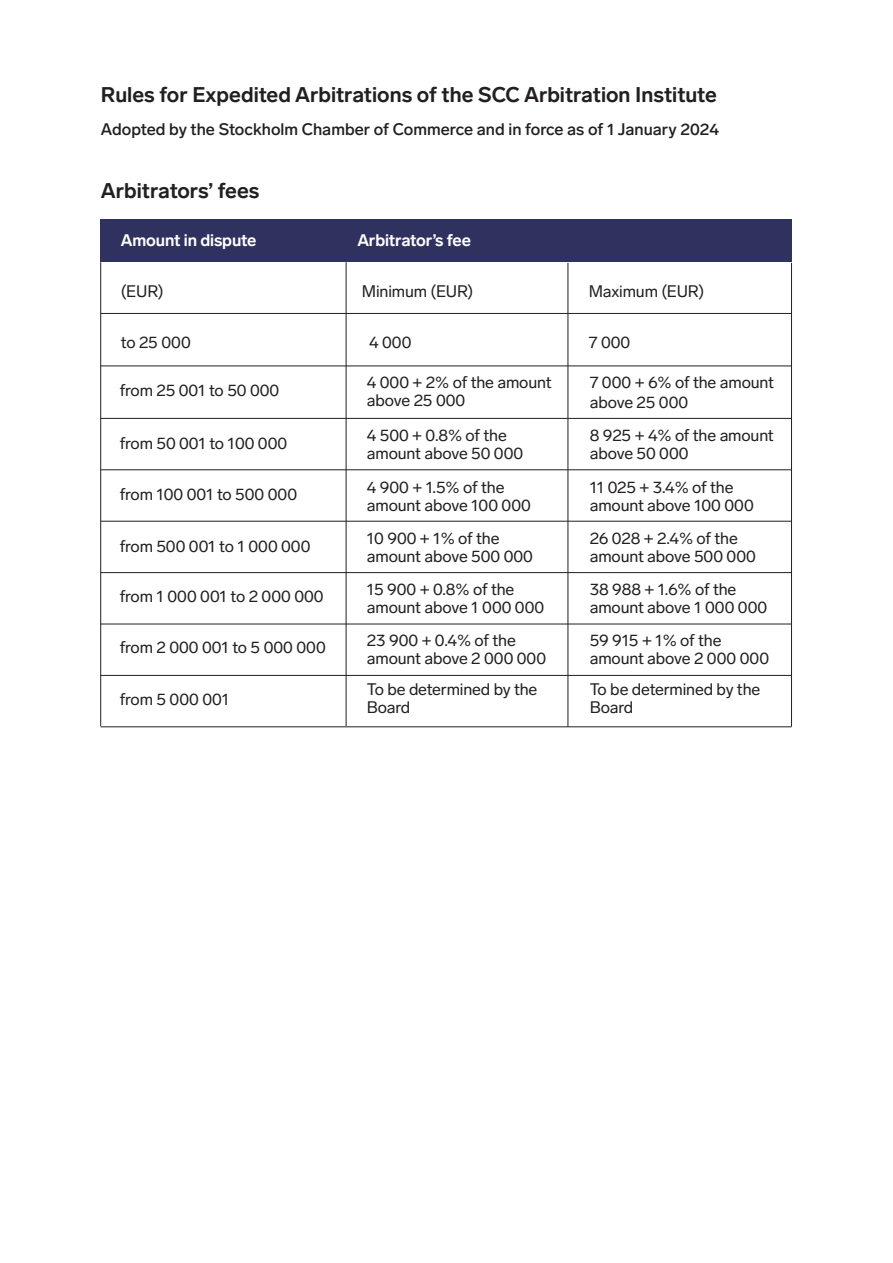
<style>
.page{position:relative;width:893px;height:1263px;background:#fff}
.page>*{position:absolute;margin:0;border:0;box-sizing:border-box;transform-origin:0 0}
.t1{font:700 21px "Lab Grotesque";color:#231f20}
.t2{font:16.5px/18px "Lab Grotesque";letter-spacing:-.01em;color:#231f20}
.t3{font:500 16.5px "Lab Grotesque";color:#231f20}
.t4{font:700 16.5px "Lab Grotesque";letter-spacing:-.01em;color:#fff}
</style>
<div class="page">
<div style="left:101px;top:220px;width:691px;height:42px;background:#2f325f"></div>
<hr style="left:100px;top:262px;width:1px;height:464px;background:#231f20">
<hr style="left:101px;top:313px;width:691px;height:1px;background:#231f20">
<hr style="left:101px;top:469px;width:691px;height:1px;background:#231f20">
<hr style="left:101px;top:521px;width:691px;height:1px;background:#231f20">
<hr style="left:101px;top:572px;width:691px;height:1px;background:#231f20">
<hr style="left:101px;top:624px;width:690px;height:1px;background:#231f20">
<hr style="left:101px;top:675px;width:690px;height:1px;background:#231f20">
<hr style="left:101px;top:726px;width:690px;height:1px;background:#231f20">
<hr style="left:101px;top:366px;width:691px;height:1px;background:#231f20">
<hr style="left:101px;top:418px;width:691px;height:1px;background:#231f20">
<hr style="left:791px;top:263px;width:1px;height:464px;background:#231f20">
<hr style="left:568px;top:263px;width:1px;height:464px;background:#231f20">
<hr style="left:346px;top:262px;width:1px;height:464px;background:#231f20">
<p class="t1" style="left:101px;top:80px;width:617px">Rules for Expedited Arbitrations of the SCC Arbitration Institute</p>
<p class="t3" style="left:101px;top:118px;width:620px">Adopted by the Stockholm Chamber of Commerce and in force as of 1 January 2024</p>
<p class="t1" style="left:101px;top:176px;width:160px">Arbitrators’ fees</p>
<p class="t4" style="left:121px;top:229px;width:137px">Amount in dispute</p>
<p class="t4" style="left:357px;top:229px;width:115px">Arbitrator’s fee</p>
<p class="t2" style="left:121px;top:282px;width:44px">(EUR)</p>
<p class="t2" style="left:362px;top:282px;width:113px">Minimum (EUR)</p>
<p class="t2" style="left:589px;top:282px;width:117px">Maximum (EUR)</p>
<p class="t2" style="left:121px;top:333px;width:71px">to 25 000</p>
<p class="t2" style="left:369px;top:333px;width:44px">4 000</p>
<p class="t2" style="left:589px;top:333px;width:43px">7 000</p>
<p class="t2" style="left:120px;top:381px;width:161px">from 25 001 to 50 000</p>
<p class="t2" style="left:367px;top:373px;width:186px">4 000 + 2% of the amount above 25 000</p>
<p class="t2" style="left:367px;top:426px;width:158px">4 500 + 0.8% of the amount above 50 000</p>
<p class="t2" style="left:590px;top:372px;width:186px;line-height:19.8px">7 000 + 6% of the amount above 25 000</p>
<p class="t2" style="left:590px;top:426px;width:186px">8 925 + 4% of the amount above 50 000</p>
<p class="t2" style="left:590px;top:478px;width:166px">11 025 + 3.4% of the amount above 100 000</p>
<p class="t2" style="left:120px;top:433px;width:169px">from 50 001 to 100 000</p>
<p class="t2" style="left:367px;top:478px;width:166px">4 900 + 1.5% of the amount above 100 000</p>
<p class="t2" style="left:367px;top:529px;width:168px">10 900 + 1% of the amount above 500 000</p>
<p class="t2" style="left:367px;top:580px;width:179px">15 900 + 0.8% of the amount above 1 000 000</p>
<p class="t2" style="left:367px;top:630px;width:181px">23 900 + 0.4% of the amount above 2 000 000</p>
<p class="t2" style="left:120px;top:485px;width:179px">from 100 001 to 500 000</p>
<p class="t2" style="left:120px;top:536px;width:192px">from 500 001 to 1 000 000</p>
<p class="t2" style="left:120px;top:587px;width:205px">from 1 000 001 to 2 000 000</p>
<p class="t2" style="left:120px;top:638px;width:207px">from 2 000 001 to 5 000 000</p>
<p class="t2" style="left:590px;top:529px;width:168px">26 028 + 2.4% of the amount above 500 000</p>
<p class="t2" style="left:590px;top:580px;width:179px">38 988 + 1.6% of the amount above 1 000 000</p>
<p class="t2" style="left:590px;top:630px;width:181px">59 915 + 1% of the amount above 2 000 000</p>
<p class="t2" style="left:120px;top:690px;width:111px">from 5 000 001</p>
<p class="t2" style="left:367px;top:680px;width:172px">To be determined by the<br>Board</p>
<p class="t2" style="left:590px;top:680px;width:172px">To be determined by the<br>Board</p>
</div>
